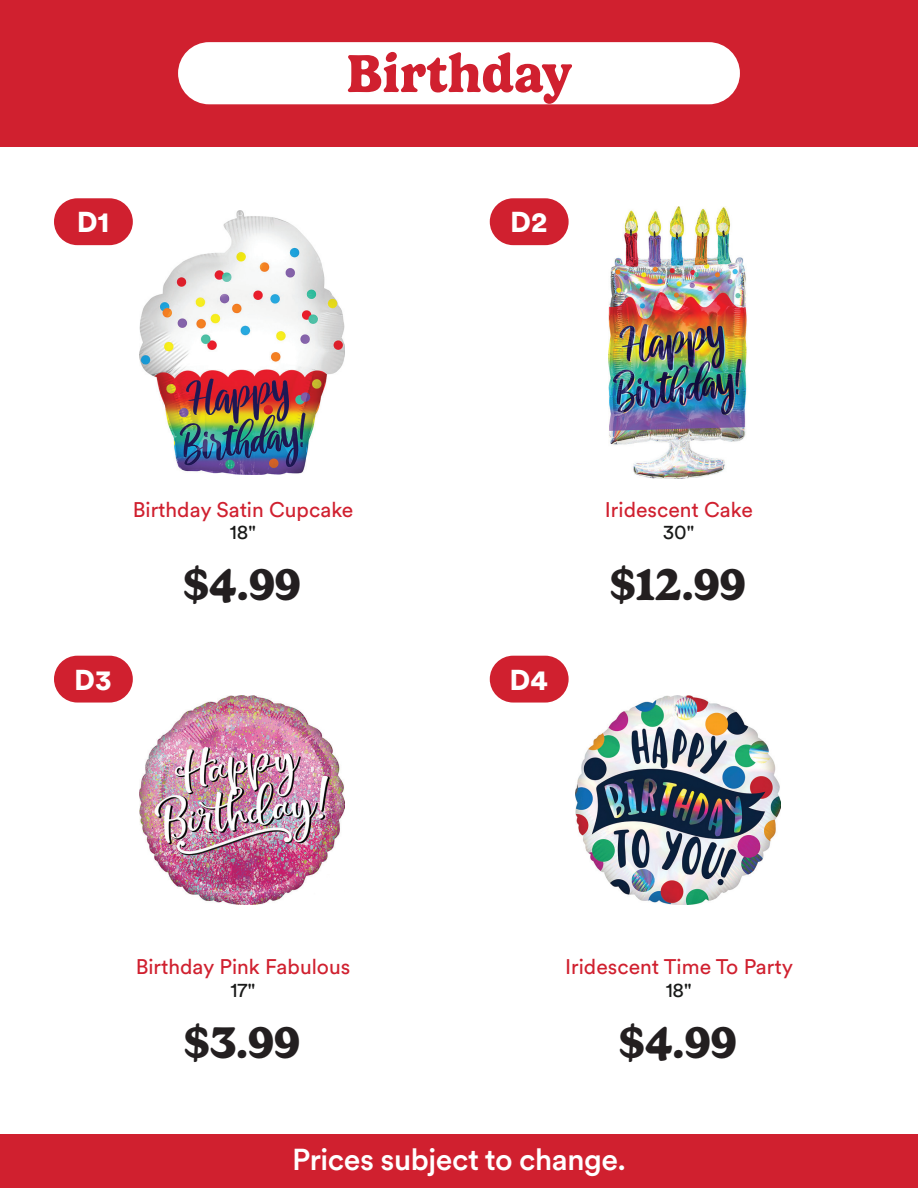
<style>
.page{position:relative;width:918px;height:1188px;background:#fff}
.page>*{position:absolute;margin:0;border:0;box-sizing:border-box;transform-origin:0 0}
.t1{font:700 54px "Gelica";letter-spacing:.005em;color:#d0202f}
.t2{font:700 45px "Gelica";color:#231f20}
.t3{font:500 30px "Circular XX";letter-spacing:-.015em;color:#fff}
.t4{font:900 28.5px "Circular XX";color:#fff}
.t5{font:21px "Circular XX";color:#d0202f}
.t6{font:20.25px "Circular XX";letter-spacing:-.015em;color:#191a19}
</style>
<div class="page">
<div style="left:0;top:0;width:918px;height:146px;background:#d0202f"></div>
<div style="left:178px;top:42px;width:562px;height:62px;background:#fff;border-radius:31px"></div>
<div style="left:0;top:1134px;width:918px;height:54px;background:#d0202f"></div>
<div style="left:54px;top:198px;width:79px;height:47px;background:#d0202f;border-radius:23px"></div>
<img style="left:140px;top:211px;width:205px;height:263px">
<div style="left:490px;top:198px;width:79px;height:47px;background:#d0202f;border-radius:23px"></div>
<img style="left:608px;top:207px;width:139px;height:271px">
<div style="left:54px;top:656px;width:79px;height:47px;background:#d0202f;border-radius:23px"></div>
<img style="left:140px;top:695px;width:205px;height:209px">
<div style="left:490px;top:656px;width:79px;height:47px;background:#d0202f;border-radius:23px"></div>
<img style="left:575px;top:695px;width:205px;height:210px">
<h3 class="t4" style="left:77px;top:202px;width:34px">D1</h3>
<h1 class="t1" style="left:346px;top:42px;width:227px">Birthday</h1>
<h3 class="t4" style="left:510px;top:202px;width:39px">D2</h3>
<p class="t5" style="left:133px;top:495px;width:222px">Birthday Satin Cupcake</p>
<p class="t6" style="left:230px;top:519px;width:28px">18"</p>
<h2 class="t2" style="left:183px;top:559px;width:119px">$4.99</h2>
<h3 class="t4" style="left:74px;top:660px;width:39px">D3</h3>
<h3 class="t4" style="left:510px;top:660px;width:40px">D4</h3>
<p class="t5" style="left:605px;top:495px;width:150px">Iridescent Cake</p>
<p class="t6" style="left:663px;top:519px;width:33px">30"</p>
<h2 class="t2" style="left:610px;top:559px;width:137px">$12.99</h2>
<p class="t5" style="left:136px;top:953px;width:216px">Birthday Pink Fabulous</p>
<p class="t6" style="left:230px;top:976px;width:27px">17"</p>
<h2 class="t2" style="left:184px;top:1016px;width:118px">$3.99</h2>
<p class="t5" style="left:565px;top:953px;width:229px">Iridescent Time To Party</p>
<p class="t6" style="left:666px;top:976px;width:28px">18"</p>
<h2 class="t2" style="left:619px;top:1016px;width:119px">$4.99</h2>
<h3 class="t3" style="left:292px;top:1139px;width:335px">Prices subject to change.</h3>
</div>
